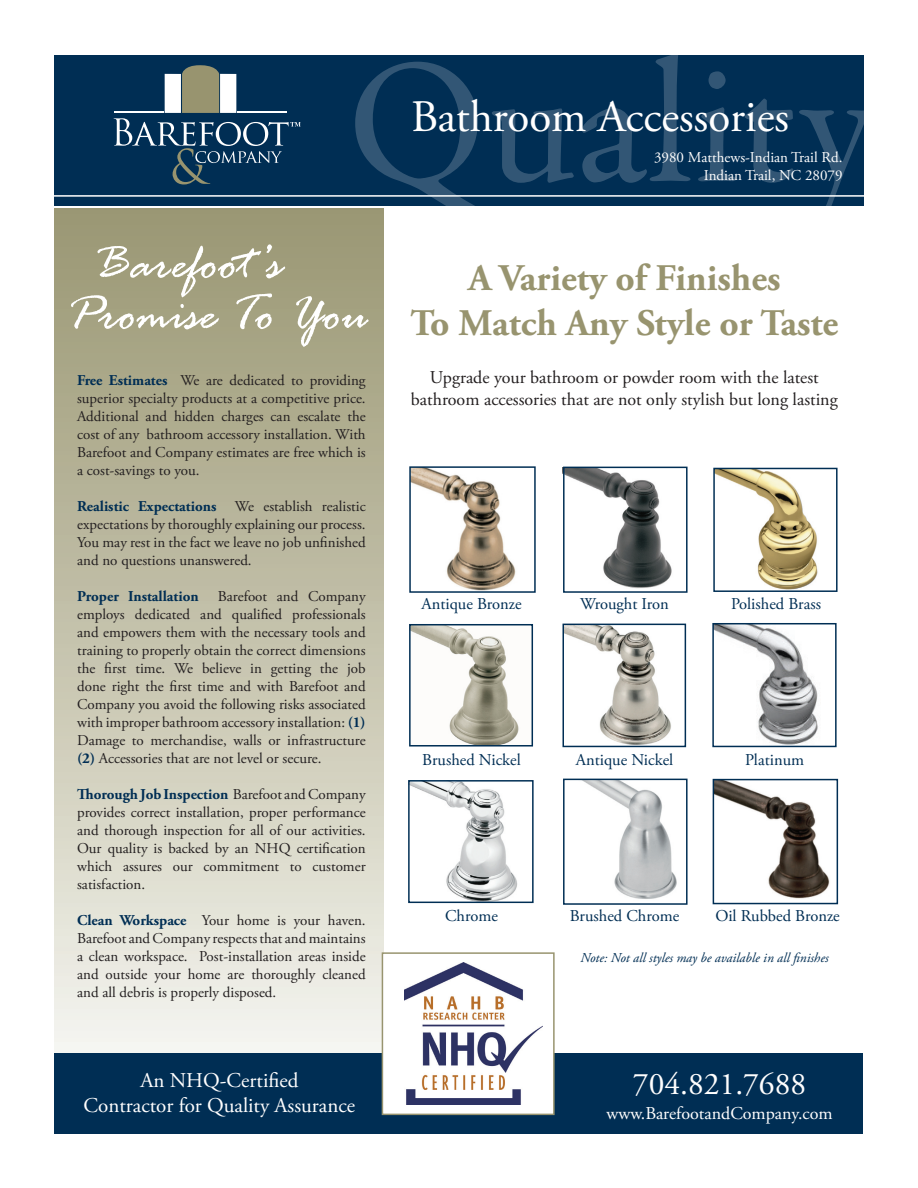
<style>
.page{position:relative;width:918px;height:1188px;background:#fff}
.page>*{position:absolute;margin:0;border:0;box-sizing:border-box;transform-origin:0 0}
.t1{font:180px "Garamond Premr Pro";letter-spacing:.005em;color:#fff}
.t2{font:italic 52.5px/51px "Rage";color:#fff}
.t3{font:45px "Adobe Garamond Pro";color:#fff}
.t4{font:700 37.5px/45px "Adobe Garamond Pro";color:#98946f;text-align:center}
.t5{font:31.5px "Adobe Garamond Pro";color:#fff}
.t6{font:21px/25.2px "Adobe Garamond Pro";color:#fff;text-align:center}
.t7{font:18px/21.6px "Adobe Garamond Pro";color:#231f20;text-align:center}
.t8{font:18px "Adobe Garamond Pro";color:#fff}
.t9{font:16.5px "Adobe Garamond Pro";color:#002e54}
.t10{font:15px/18px "Adobe Garamond Pro";color:#231f20;text-align:justify}
.t11{font:15px/18px "Adobe Garamond Pro";color:#fff;text-align:right}
.t12{font:700 15px "Adobe Garamond Pro";color:#002e54}
.t13{font:italic 13.5px "Adobe Garamond Pro";color:#002e54}
.s1{font-weight:700;color:#002e54}
</style>
<div class="page">
<img style="left:585px;top:782px;width:92px;height:117px">
<div style="left:55px;top:55px;width:809px;height:150px;background:#002e54"></div>
<div style="left:55px;top:208px;width:329px;height:904px;background:linear-gradient(to bottom,#98946f,#f9f9f5)"></div>
<div style="left:55px;top:1053px;width:808px;height:81px;background:#002e54"></div>
<svg style="left:114px;top:65px;width:187px;height:119px"></svg>
<div style="left:220px;top:74px;width:16px;height:39px;background:#fff"></div>
<div style="left:165px;top:74px;width:16px;height:39px;background:#fff"></div>
<hr style="left:54px;top:195px;width:810px;height:2px;background:#fff">
<img style="left:412px;top:469px;width:104px;height:121px">
<div style="left:409px;top:466px;width:127px;height:127px;border:2px solid #002e54"></div>
<img style="left:566px;top:470px;width:106px;height:119px">
<div style="left:563px;top:467px;width:125px;height:126px;border:2px solid #002e54"></div>
<div style="left:563px;top:779px;width:125px;height:126px;border:2px solid #002e54"></div>
<img style="left:412px;top:627px;width:107px;height:117px">
<div style="left:409px;top:624px;width:124px;height:123px;border:2px solid #002e54"></div>
<img style="left:411px;top:783px;width:107px;height:117px">
<div style="left:408px;top:780px;width:126px;height:123px;border:2px solid #002e54"></div>
<img style="left:716px;top:782px;width:114px;height:117px">
<div style="left:713px;top:779px;width:125px;height:125px;border:2px solid #002e54"></div>
<img style="left:565px;top:627px;width:106px;height:117px">
<div style="left:562px;top:624px;width:124px;height:123px;border:2px solid #002e54"></div>
<img style="left:716px;top:471px;width:102px;height:118px">
<div style="left:713px;top:468px;width:125px;height:124px;border:2px solid #002e54"></div>
<div style="left:382px;top:952px;width:173px;height:163px;background:#fff;border:2px solid #98946f"></div>
<img style="left:405px;top:962px;width:138px;height:142px">
<img style="left:715px;top:626px;width:103px;height:118px">
<div style="left:712px;top:623px;width:125px;height:124px;border:2px solid #002e54"></div>
<h1 class="t1" style="left:346px;top:15px;width:530px">Quality</h1>
<h3 class="t3" style="left:411px;top:90px;width:380px">Bathroom Accessories</h3>
<p class="t11" style="left:654px;top:149px;width:190px">3980 Matthews-Indian Trail Rd.<br>Indian Trail, NC 28079</p>
<h2 class="t2" style="left:66px;top:242px;width:302px;text-indent:26px">Barefoot’s<br>Promise To You</h2>
<p class="t10" style="left:77px;top:372px;width:290px"><span class="s1">Free Estimates</span> We are dedicated to providing superior specialty products at a competitive price.<br>Additional and hidden charges can escalate the cost of any bathroom accessory installation. With Barefoot and Company estimates are free which is a cost-savings to you.</p>
<p class="t10" style="left:77px;top:498px;width:290px"><span class="s1">Realistic Expectations</span> We establish realistic expectations by thoroughly explaining our process.<br>You may rest in the fact we leave no job unfinished and no questions unanswered.</p>
<p class="t12" style="left:77px;top:587px;width:123px">Proper Installation</p>
<p class="t10" style="left:77px;top:588px;width:290px;text-indent:141px">Barefoot and Company employs dedicated and qualified professionals and empowers them with the necessary tools and training to properly obtain the correct dimensions the first time. We believe in getting the job done right the first time and with Barefoot and Company you avoid the following risks associated with improper bathroom accessory installation: <span class="s1">(1)<br></span>Damage to merchandise, walls or infrastructure <span class="s1">(2)</span> Accessories that are not level or secure.</p>
<p class="t10" style="left:77px;top:786px;width:290px"><span class="s1">Thorough Job Inspection</span> Barefoot and Company provides correct installation, proper performance and thorough inspection for all of our activities.<br>Our quality is backed by an NHQ certification which assures our commitment to customer satisfaction.</p>
<p class="t10" style="left:77px;top:912px;width:290px"><span class="s1">Clean Workspace</span> Your home is your haven.<br>Barefoot and Company respects that and maintains a clean workspace. Post-installation areas inside and outside your home are thoroughly cleaned and all debris is properly disposed.</p>
<h3 class="t6" style="left:84px;top:1069px;width:273px">An NHQ-Certified<br>Contractor for Quality Assurance</h3>
<h3 class="t4" style="left:410px;top:256px;width:429px">A Variety of Finishes<br>To Match Any Style or Taste</h3>
<p class="t7" style="left:411px;top:367px;width:428px">Upgrade your bathroom or powder room with the latest bathroom accessories that are not only stylish but long lasting</p>
<p class="t9" style="left:422px;top:594px;width:102px">Antique Bronze</p>
<p class="t9" style="left:580px;top:594px;width:90px">Wrought Iron</p>
<p class="t9" style="left:731px;top:594px;width:91px">Polished Brass</p>
<p class="t9" style="left:422px;top:750px;width:100px">Brushed Nickel</p>
<p class="t9" style="left:576px;top:750px;width:99px">Antique Nickel</p>
<p class="t9" style="left:745px;top:750px;width:61px">Platinum</p>
<p class="t9" style="left:445px;top:906px;width:54px">Chrome</p>
<p class="t9" style="left:715px;top:906px;width:126px">Oil Rubbed Bronze</p>
<p class="t9" style="left:570px;top:906px;width:111px">Brushed Chrome</p>
<p class="t13" style="left:581px;top:950px;width:250px">Note: Not all styles may be available in all finishes</p>
<h3 class="t5" style="left:633px;top:1065px;width:175px">704.821.7688</h3>
<p class="t8" style="left:607px;top:1103px;width:228px">www.BarefootandCompany.com</p>
</div>
